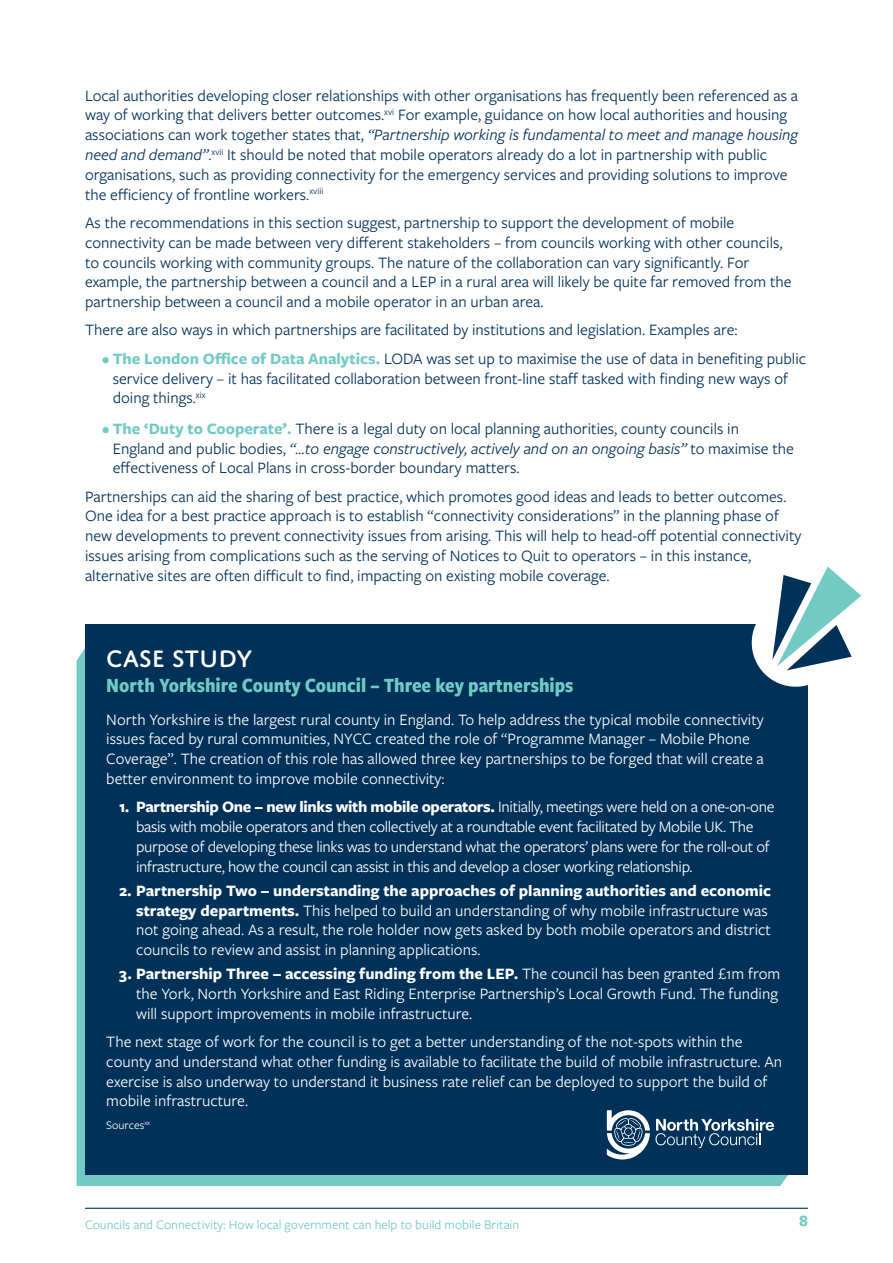
<style>
.page{position:relative;width:893px;height:1263px;background:#fff}
.page>*{position:absolute;margin:0;border:0;box-sizing:border-box;transform-origin:0 0}
.t1{font:500 25.5px "Domus Titling";color:#fff}
.t2{font:700 21px "Freight Sans Cnd Pro";color:#72cac5}
.t3{font:16.5px/19.8px "Freight Sans Pro";color:#003159}
.t4{font:16.5px/19.8px "Freight Sans Pro";color:#fff}
.t5{font:16.5px/19.8px "Freight Sans Pro";letter-spacing:-.02em;color:#fff}
.t6{font:700 16.5px "Freight Sans Pro";color:#72cac5}
.t7{font:13.5px "Freight Sans Pro";color:#72cac5}
.t8{font:12px "Freight Sans Pro";color:#fff}
.s1{font-style:italic}
.s2{font-weight:700;color:#72cac5}
.s3{font-weight:700}
</style>
<div class="page">
<hr style="left:85px;top:1208px;width:723px;height:1px;background:#003159">
<div style="left:77px;top:648px;width:711px;height:538px;background:#72cac5"></div>
<div style="left:85px;top:625px;width:723px;height:550px;background:#003159"></div>
<div style="left:752px;top:599px;width:88px;height:88px;background:#fff;border-radius:50%"></div>
<svg style="left:772px;top:567px;width:89px;height:103px"></svg>
<svg style="left:607px;top:1110px;width:167px;height:49px"></svg>
<p class="t3" style="left:85px;top:85px;width:715px">Local authorities developing closer relationships with other organisations has frequently been referenced as a way of working that delivers better outcomes.<sup>xvi</sup> For example, guidance on how local authorities and housing associations can work together states that, <span class="s1">“Partnership working is fundamental to meet and manage housing need and demand”</span>.<sup>xvii</sup> It should be noted that mobile operators already do a lot in partnership with public organisations, such as providing connectivity for the emergency services and providing solutions to improve the efficiency of frontline workers.<sup>xviii</sup></p>
<p class="t3" style="left:85px;top:212px;width:708px">As the recommendations in this section suggest, partnership to support the development of mobile connectivity can be made between very different stakeholders – from councils working with other councils, to councils working with community groups. The nature of the collaboration can vary significantly. For example, the partnership between a council and a LEP in a rural area will likely be quite far removed from the partnership between a council and a mobile operator in an urban area.</p>
<p class="t3" style="left:85px;top:319px;width:654px">There are also ways in which partnerships are facilitated by institutions and legislation. Examples are:</p>
<p class="t3" style="left:113px;top:348px;width:695px;text-indent:-11px"><span class="s2">• The London Office of Data Analytics.</span> LODA was set up to maximise the use of data in benefiting public service delivery – it has facilitated collaboration between front-line staff tasked with finding new ways of doing things.<sup>xix</sup></p>
<p class="t3" style="left:113px;top:418px;width:683px;text-indent:-11px"><span class="s2">• The ‘Duty to Cooperate’.</span> There is a legal duty on local planning authorities, county councils in<br>England and public bodies, <span class="s1">“…to engage constructively, actively and on an ongoing basis”</span> to maximise the effectiveness of Local Plans in cross-border boundary matters.</p>
<p class="t3" style="left:85px;top:486px;width:718px">Partnerships can aid the sharing of best practice, which promotes good ideas and leads to better outcomes.<br>One idea for a best practice approach is to establish “connectivity considerations” in the planning phase of new developments to prevent connectivity issues from arising. This will help to head-off potential connectivity issues arising from complications such as the serving of Notices to Quit to operators – in this instance, alternative sites are often difficult to find, impacting on existing mobile coverage.</p>
<h1 class="t1" style="left:106px;top:644px;width:148px">CASE STUDY</h1>
<p class="t2" style="left:106px;top:671px;width:469px">North Yorkshire County Council – Three key partnerships</p>
<p class="t4" style="left:106px;top:708px;width:659px">North Yorkshire is the largest rural county in England. To help address the typical mobile connectivity issues faced by rural communities, NYCC created the role of “Programme Manager – Mobile Phone Coverage”. The creation of this role has allowed three key partnerships to be forged that will create a better environment to improve mobile connectivity:</p>
<p class="t5" style="left:136px;top:796px;width:640px;text-indent:-17px"><span class="s3">1. Partnership One – new links with mobile operators.</span> Initially, meetings were held on a one-on-one basis with mobile operators and then collectively at a roundtable event facilitated by Mobile UK. The purpose of developing these links was to understand what the operators’ plans were for the roll-out of infrastructure, how the council can assist in this and develop a closer working relationship.</p>
<p class="t4" style="left:136px;top:880px;width:637px;text-indent:-17px"><span class="s3">2. Partnership Two – understanding the approaches of planning authorities and economic strategy departments.</span> This helped to build an understanding of why mobile infrastructure was not going ahead. As a result, the role holder now gets asked by both mobile operators and district councils to review and assist in planning applications.</p>
<p class="t4" style="left:136px;top:963px;width:646px;text-indent:-17px"><span class="s3">3. Partnership Three – accessing funding from the LEP.</span> The council has been granted £1m from the York, North Yorkshire and East Riding Enterprise Partnership’s Local Growth Fund. The funding will support improvements in mobile infrastructure.</p>
<p class="t4" style="left:106px;top:1031px;width:677px">The next stage of work for the council is to get a better understanding of the not-spots within the county and understand what other funding is available to facilitate the build of mobile infrastructure. An exercise is also underway to understand it business rate relief can be deployed to support the build of mobile infrastructure.</p>
<p class="t8" style="left:106px;top:1117px;width:45px">Sources<sup>xx</sup></p>
<p class="t7" style="left:85px;top:1215px;width:436px">Councils and Connectivity: How local government can help to build mobile Britain</p>
<p class="t6" style="left:799px;top:1209px;width:10px">8</p>
</div>
